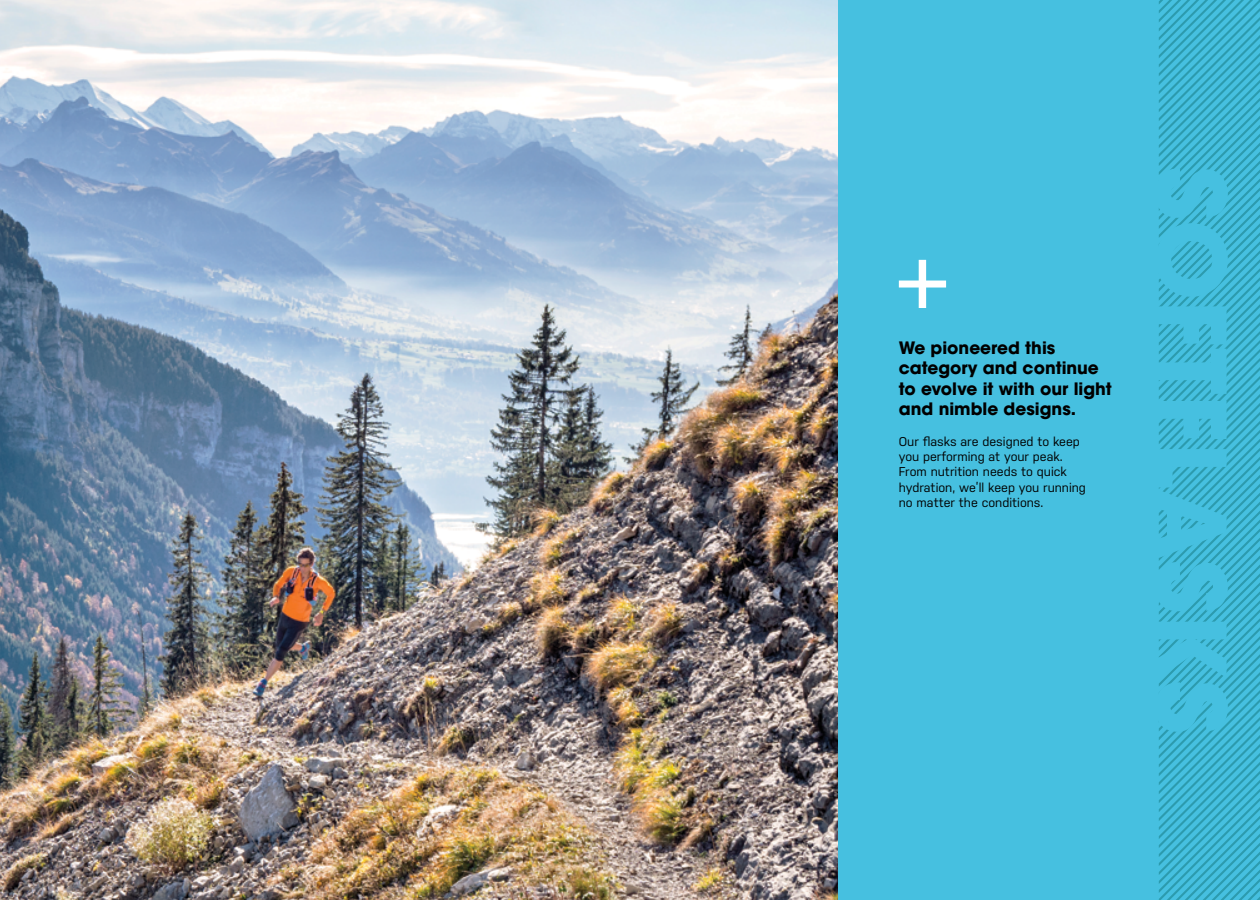
<style>
.page{position:relative;width:1260px;height:900px;background:#fff}
.page>*{position:absolute;margin:0;border:0;box-sizing:border-box;transform-origin:0 0}
.t1{font:700 94.12px "ITC Avant Garde Std";color:#46c0e0}
.t2{font:700 17px/20.4px "ITC Avant Garde Std";color:#000}
.t3{font:12.75px/15.2px "Nudista";color:#000}
</style>
<div class="page">
<img style="left:0;top:0;width:839px;height:900px">
<div style="left:839px;top:0;width:421px;height:900px;background:#46c0e0"></div>
<svg style="left:1159px;top:0;width:101px;height:900px"></svg>
<svg style="left:899px;top:260px;width:47px;height:48px"></svg>
<h2 class="t2" style="left:899px;top:337px;width:215px">We pioneered this category and continue to evolve it with our light and nimble designs.</h2>
<p class="t3" style="left:899px;top:433px;width:189px">Our flasks are designed to keep you performing at your peak.<br>From nutrition needs to quick hydration, we’ll keep you running no matter the conditions.</p>
<h1 class="t1" style="left:1253px;top:166px;width:569px;rotate:90deg">SOFTFLASKS</h1>
</div>
